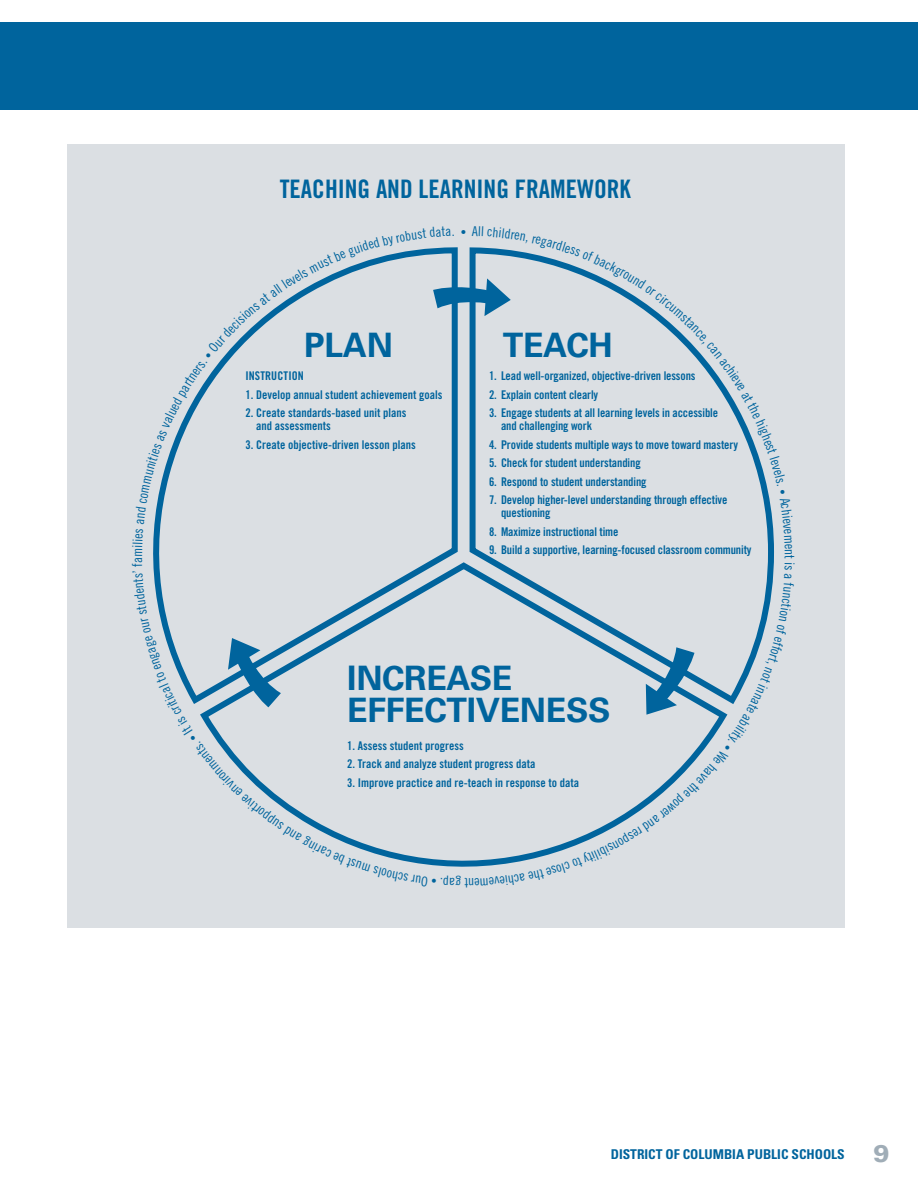
<style>
.page{position:relative;width:918px;height:1188px;background:#fff}
.page>*{position:absolute;margin:0;border:0;box-sizing:border-box;transform-origin:0 0}
.t1{font:700 33.6px/32.1px "Univers LT Std";letter-spacing:-.01em;color:#00649d}
.t2{font:25.5px "Trade Gothic LT Std Bd Cn 20";color:#00649d}
.t3{font:13.65px "Trade Gothic LT Std Cn 18";color:#00649d}
.t4{font:700 condensed 13.5px "Univers LT Std";color:#00649d}
.t5{font:12px/12.8px "Trade Gothic LT Std Bd Cn 20";letter-spacing:-.01em;color:#00649d}
.t6{font:12px "Trade Gothic LT Std Bd Cn 20";letter-spacing:.01em;color:#00649d}
.t7{font:11.1px "Trade Gothic LT Std Cn 18";color:#00649d}
.s1{font-weight:900;font-stretch:normal;font-size:24px;color:#a0adb7}
</style>
<div class="page">
<div style="left:0;top:23px;width:918px;height:87px;background:#00649d"></div>
<div style="left:68px;top:145px;width:777px;height:783px;background:#dbdfe3"></div>
<svg style="left:469px;top:563px;width:305px;height:304px"></svg>
<svg style="left:153px;top:563px;width:308px;height:304px"></svg>
<svg style="left:153px;top:247px;width:621px;height:309px"></svg>
<p class="t3" style="left:129px;top:563px;width:8px;rotate:-90deg">a</p>
<h2 class="t2" style="left:280px;top:174px;width:353px">TEACHING AND LEARNING FRAMEWORK</h2>
<p class="t7" style="left:461px;top:225px;width:7px">•</p>
<h1 class="t1" style="left:304px;top:329px;width:90px">PLAN</h1>
<p class="t6" style="left:245px;top:369px;width:60px">INSTRUCTION</p>
<p class="t5" style="left:245px;top:388px;width:199px">1. Develop annual student achievement goals</p>
<p class="t5" style="left:256px;top:407px;width:152px;text-indent:-11px">2. Create standards-based unit plans and assessments</p>
<p class="t5" style="left:245px;top:438px;width:172px">3. Create objective-driven lesson plans</p>
<h1 class="t1" style="left:503px;top:329px;width:112px">TEACH</h1>
<p class="t5" style="left:489px;top:370px;width:208px">1. Lead well-organized, objective-driven lessons</p>
<p class="t5" style="left:489px;top:388px;width:111px">2. Explain content clearly</p>
<p class="t5" style="left:501px;top:407px;width:219px;text-indent:-12px">3. Engage students at all learning levels in accessible and challenging work</p>
<p class="t5" style="left:489px;top:438px;width:250px">4. Provide students multiple ways to move toward mastery</p>
<p class="t5" style="left:489px;top:457px;width:153px">5. Check for student understanding</p>
<p class="t5" style="left:489px;top:475px;width:159px">6. Respond to student understanding</p>
<p class="t5" style="left:501px;top:494px;width:228px;text-indent:-12px">7. Develop higher-level understanding through effective questioning</p>
<p class="t5" style="left:489px;top:525px;width:131px">8. Maximize instructional time</p>
<p class="t5" style="left:489px;top:544px;width:264px">9. Build a supportive, learning-focused classroom community</p>
<p class="t3" style="left:798px;top:555px;width:5px;rotate:90deg">t</p>
<h1 class="t1" style="left:347px;top:662px;width:265px">INCREASE<br>EFFECTIVENESS</h1>
<p class="t5" style="left:347px;top:739px;width:118px">1. Assess student progress</p>
<p class="t5" style="left:347px;top:757px;width:190px">2. Track and analyze student progress data</p>
<p class="t5" style="left:347px;top:776px;width:233px">3. Improve practice and re-teach in response to data</p>
<p class="t3" style="left:468px;top:891px;width:5px;rotate:180deg">t</p>
<p class="t4" style="left:611px;top:1145px;width:280px">DISTRICT OF COLUMBIA PUBLIC SCHOOLS <span class="s1">9</span></p>
</div>
